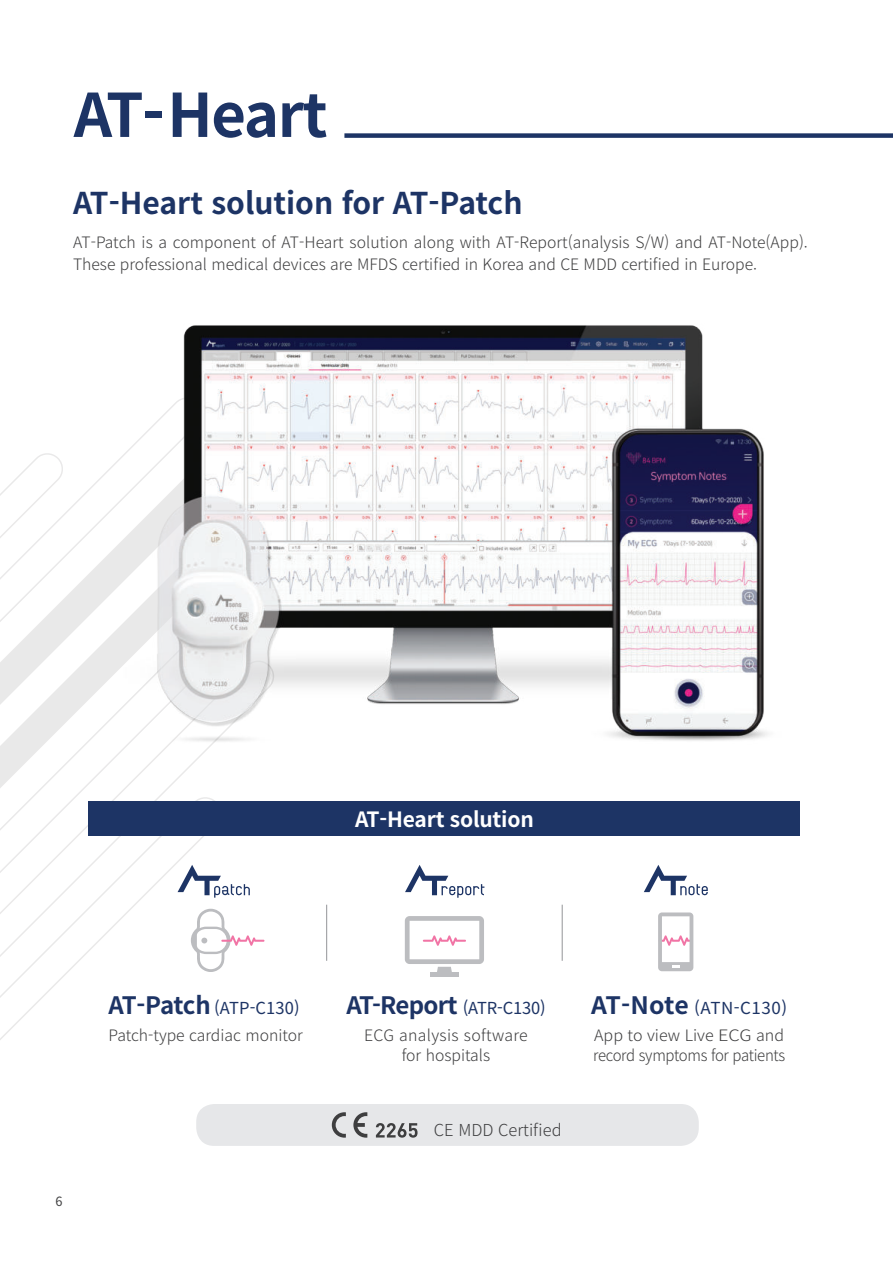
<style>
.page{position:relative;width:893px;height:1263px;background:#fff}
.page>*{position:absolute;margin:0;border:0;box-sizing:border-box;transform-origin:0 0}
.t1{font:700 60px "Noto Sans CJ Kkr";letter-spacing:-.025em;color:#1d3465}
.t2{font:700 30px "Noto Sans CJ Kkr";color:#1d3465}
.t3{font:700 21px "Noto Sans CJ Kkr";letter-spacing:-.01em;color:#fff}
.t4{font:16.5px "Noto Sans CJ Kkr";letter-spacing:.01em;color:#1d3465}
.t5{font:300 16.5px "Noto Sans CJ Kkr";color:#3e3e3f}
.t6{font:300 15.75px/22.5px "Noto Sans CJ Kkr";color:#3e3e3f}
.t7{font:300 15.75px/20.2px "Noto Sans CJ Kkr";letter-spacing:-.02em;color:#3e3e3f}
.t8{font:12.75px "Noto Sans CJ Kkr";color:#3e3e3f}
.s1{font-weight:700;font-size:24px}
</style>
<div class="page">
<svg style="left:0;top:453px;width:331px;height:565px"></svg>
<div style="left:88px;top:801px;width:712px;height:34px;background:#1d3465"></div>
<div style="left:196px;top:1104px;width:503px;height:42px;background:#e6e7e9;border-radius:18px"></div>
<svg style="left:353px;top:1112px;width:14px;height:26px"></svg>
<svg style="left:332px;top:1112px;width:14px;height:26px"></svg>
<svg style="left:376px;top:1123px;width:42px;height:15px"></svg>
<div style="left:430px;top:972px;width:28px;height:5px;background:#bcbdc0"></div>
<svg style="left:405px;top:865px;width:79px;height:33px"></svg>
<svg style="left:178px;top:865px;width:72px;height:33px"></svg>
<svg style="left:644px;top:865px;width:64px;height:30px"></svg>
<div style="left:344px;top:133px;width:549px;height:5px;background:#1d3465"></div>
<img style="left:69px;top:325px;width:699px;height:446px">
<svg style="left:658px;top:912px;width:35px;height:59px"></svg>
<hr style="left:326px;top:905px;width:1px;height:56px;background:#939598">
<hr style="left:562px;top:905px;width:1px;height:56px;background:#939598">
<svg style="left:191px;top:909px;width:73px;height:63px"></svg>
<svg style="left:405px;top:916px;width:79px;height:59px"></svg>
<h1 class="t1" style="left:74px;top:81px;width:255px">AT-Heart</h1>
<h2 class="t2" style="left:73px;top:186px;width:451px">AT-Heart solution for AT-Patch</h2>
<p class="t6" style="left:73px;top:231px;width:736px">AT-Patch is a component of AT-Heart solution along with AT-Report(analysis S/W) and AT-Note(App).<br>These professional medical devices are MFDS certified in Korea and CE MDD certified in Europe.</p>
<h3 class="t3" style="left:355px;top:807px;width:180px">AT-Heart solution</h3>
<p class="t8" style="left:56px;top:1194px;width:9px">6</p>
<p class="t4" style="left:109px;top:998px;width:193px"><span class="s1">AT-Patch</span> (ATP-C130)</p>
<p class="t6" style="left:109px;top:1024px;width:196px">Patch-type cardiac monitor</p>
<p class="t4" style="left:346px;top:998px;width:201px"><span class="s1">AT-Report</span> (ATR-C130)</p>
<p class="t6" style="left:364px;top:1025px;width:165px;line-height:20.2px;text-align:center">ECG analysis software for hospitals</p>
<p class="t5" style="left:434px;top:1121px;width:129px">CE MDD Certified</p>
<p class="t4" style="left:591px;top:998px;width:197px"><span class="s1">AT-Note</span> (ATN-C130)</p>
<p class="t7" style="left:593px;top:1025px;width:193px">App to view Live ECG and record symptoms for patients</p>
</div>
